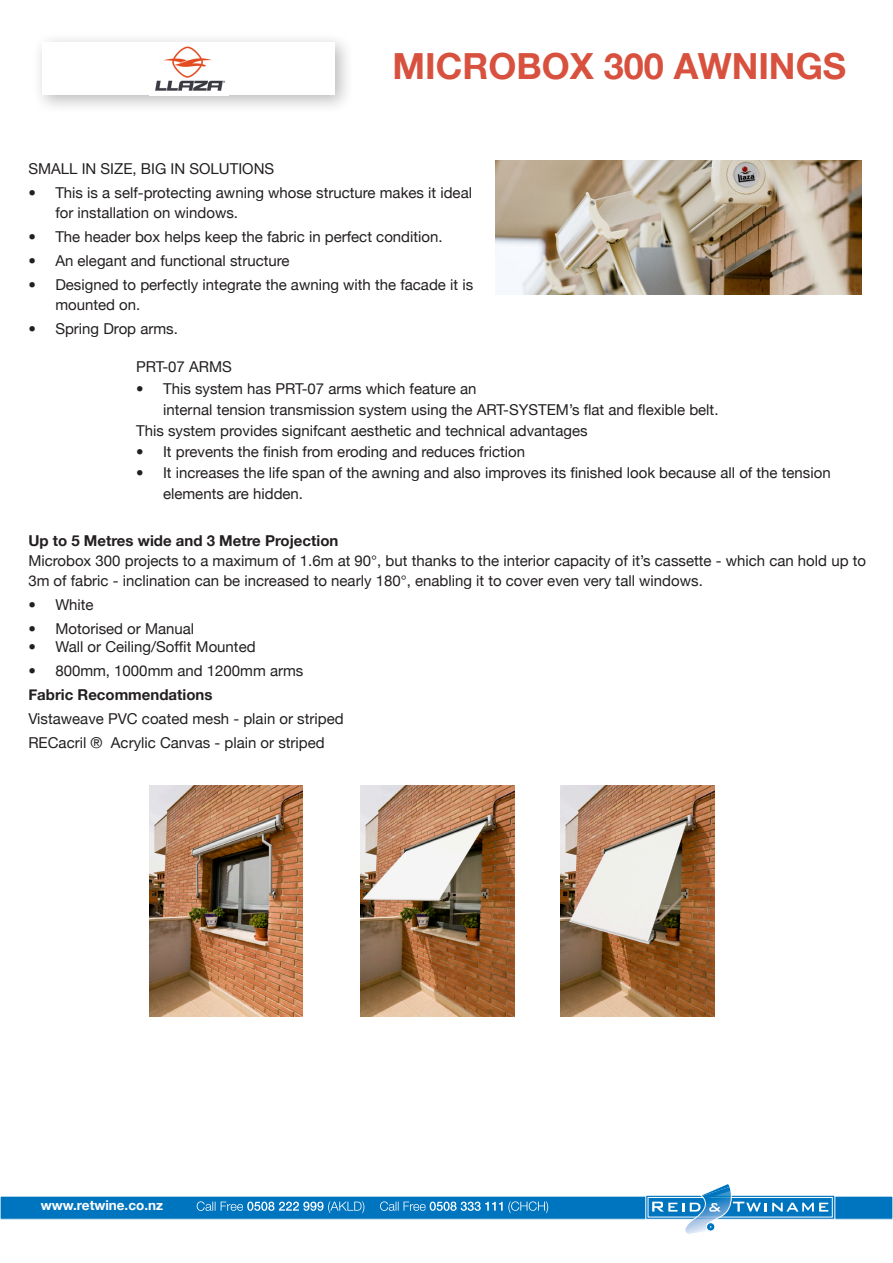
<style>
.page{position:relative;width:893px;height:1263px;background:#fff}
.page>*{position:absolute;margin:0;border:0;box-sizing:border-box;transform-origin:0 0}
.BODY{font:700 36px "Helvetica Neue";color:#d7513e}
.BODY-2{font:15px/20px "Helvetica Neue";color:#231f20}
.BODY-3{font:700 15px "Helvetica Neue";color:#231f20}
.t1{font:700 13.5px "Helvetica Neue";color:#fff}
</style>
<div class="page">
<div style="left:32px;top:32px;width:322px;height:82px;background:#231f20;opacity:.3"></div>
<div style="left:43px;top:43px;width:292px;height:52px;background:#fff"></div>
<img style="left:155px;top:46px;width:71px;height:45px">
<img style="left:496px;top:161px;width:366px;height:133px">
<img style="left:149px;top:786px;width:154px;height:231px">
<img style="left:361px;top:786px;width:153px;height:231px">
<img style="left:561px;top:786px;width:153px;height:231px">
<div style="left:0;top:1196px;width:893px;height:23px;background:#0075bf"></div>
<svg style="left:646px;top:1195px;width:189px;height:24px"></svg>
<div style="left:648px;top:1197px;width:185px;height:20px;background:#0075bf;border:1px solid #fff"></div>
<svg style="left:652px;top:1184px;width:177px;height:50px"></svg>
<svg style="left:380px;top:1201px;width:168px;height:12px"></svg>
<svg style="left:197px;top:1201px;width:167px;height:12px"></svg>
<p class="BODY" style="left:392px;top:44px;width:455px">MICROBOX 300 AWNINGS</p>
<p class="BODY-2" style="left:28px;top:159px;width:247px">SMALL IN SIZE, BIG IN SOLUTIONS</p>
<p class="BODY-2" style="left:55px;top:183px;width:418px;text-indent:-27px">• This is a self-protecting awning whose structure makes it ideal for installation on windows.</p>
<p class="BODY-2" style="left:28px;top:227px;width:416px">• The header box helps keep the fabric in perfect condition.</p>
<p class="BODY-2" style="left:28px;top:251px;width:263px">• An elegant and functional structure</p>
<p class="BODY-2" style="left:55px;top:275px;width:419px;text-indent:-27px">• Designed to perfectly integrate the awning with the facade it is mounted on.</p>
<p class="BODY-2" style="left:28px;top:319px;width:151px">• Spring Drop arms.</p>
<p class="BODY-2" style="left:136px;top:357px;width:97px">PRT-07 ARMS</p>
<p class="BODY-2" style="left:163px;top:377px;width:557px;line-height:21.1px;text-indent:-27px">• This system has PRT-07 arms which feature an<br>internal tension transmission system using the ART-SYSTEM’s flat and flexible belt.</p>
<p class="BODY-2" style="left:136px;top:420px;width:453px">This system provides signifcant aesthetic and technical advantages</p>
<p class="BODY-2" style="left:136px;top:441px;width:391px">• It prevents the finish from eroding and reduces friction</p>
<p class="BODY-2" style="left:163px;top:462px;width:669px;line-height:21.1px;text-indent:-27px">• It increases the life span of the awning and also improves its finished look because all of the tension elements are hidden.</p>
<p class="BODY-3" style="left:28px;top:531px;width:312px">Up to 5 Metres wide and 3 Metre Projection</p>
<p class="BODY-2" style="left:28px;top:550px;width:839px">Microbox 300 projects to a maximum of 1.6m at 90°, but thanks to the interior capacity of it’s cassette - which can hold up to<br>3m of fabric - inclination can be increased to nearly 180°, enabling it to cover even very tall windows.</p>
<p class="BODY-2" style="left:28px;top:594px;width:67px">• White</p>
<p class="BODY-2" style="left:28px;top:618px;width:167px">• Motorised or Manual</p>
<p class="BODY-2" style="left:28px;top:636px;width:229px">• Wall or Ceiling/Soffit Mounted</p>
<p class="BODY-2" style="left:28px;top:660px;width:276px">• 800mm, 1000mm and 1200mm arms</p>
<p class="BODY-3" style="left:28px;top:685px;width:186px">Fabric Recommendations</p>
<p class="BODY-2" style="left:28px;top:708px;width:317px">Vistaweave PVC coated mesh - plain or striped</p>
<p class="BODY-2" style="left:28px;top:732px;width:298px">RECacril ® Acrylic Canvas - plain or striped</p>
<p class="t1" style="left:41px;top:1197px;width:124px">www.retwine.co.nz</p>
</div>
